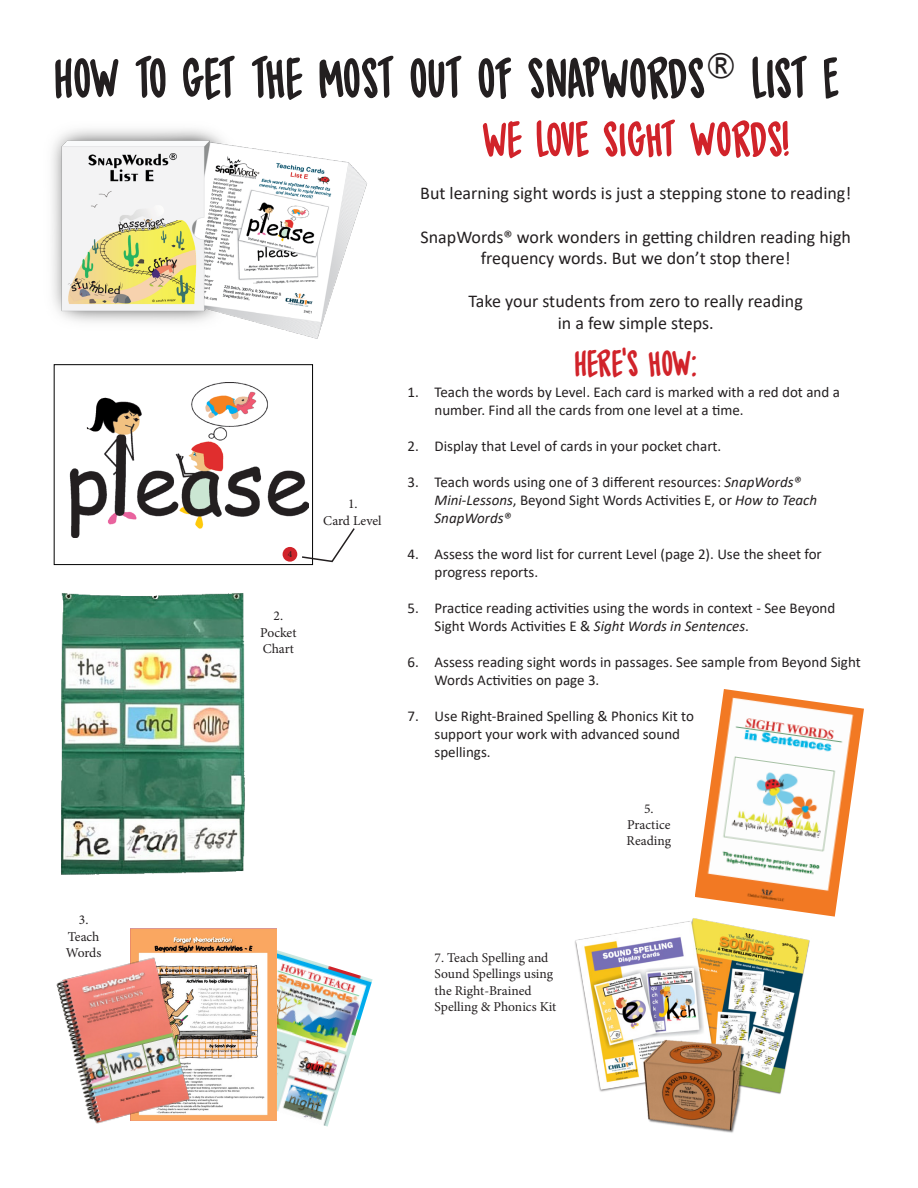
<style>
.page{position:relative;width:918px;height:1188px;background:#fff}
.page>*{position:absolute;margin:0;border:0;box-sizing:border-box;transform-origin:0 0}
.t1{font:60px "DK Spiced Pumpkin";letter-spacing:-.02em;color:#231f20}
.t2{font:52.5px "DK Spiced Pumpkin";letter-spacing:-.01em;color:#d1232a}
.t3{font:39px "DK Spiced Pumpkin";color:#d1232a}
.t4{font:18px/21.6px "Calibri";color:#231f20;text-align:center}
.t5{font:15px/18px "Calibri";color:#231f20}
.t6{font:13.5px/16.2px "Minion Pro";color:#231f20}
.t7{font:9.45px "Minion Pro";color:#231f20}
.s1{font-style:italic}
</style>
<div class="page">
<img style="left:52px;top:129px;width:315px;height:210px">
<div style="left:54px;top:365px;width:259px;height:200px;background:#fff;border:1px solid #000"></div>
<img style="left:69px;top:382px;width:239px;height:155px">
<div style="left:283px;top:547px;width:14px;height:15px;background:#d1232a;border-radius:50%"></div>
<svg style="left:300px;top:527px;width:55px;height:36px"></svg>
<img style="left:61px;top:593px;width:184px;height:282px">
<img style="left:224px;top:948px;width:149px;height:179px">
<img style="left:131px;top:929px;width:145px;height:191px">
<img style="left:56px;top:953px;width:139px;height:171px">
<img style="left:697px;top:689px;width:167px;height:228px">
<img style="left:575px;top:878px;width:259px;height:255px">
<p class="t1" style="left:54px;top:47px;width:787px">HOW TO GET THE MOST OUT OF SNAPWORDS<sup>®</sup> LIST E</p>
<p class="t6" style="left:79px;top:912px;width:11px">3.</p>
<p class="t6" style="left:66px;top:928px;width:37px">Teach<br>Words</p>
<p class="t7" style="left:288px;top:548px;width:6px">4</p>
<p class="t6" style="left:274px;top:608px;width:11px">2.</p>
<p class="t6" style="left:260px;top:624px;width:38px">Pocket<br>Chart</p>
<p class="t6" style="left:348px;top:496px;width:11px">1.</p>
<p class="t6" style="left:323px;top:512px;width:60px">Card Level</p>
<p class="t2" style="left:482px;top:112px;width:310px">WE LOVE SIGHT WORDS!</p>
<p class="t4" style="left:420px;top:182px;width:433px">But learning sight words is just a stepping stone to reading!</p>
<p class="t4" style="left:421px;top:225px;width:432px">SnapWords® work wonders in getting children reading high frequency words. But we don’t stop there!</p>
<p class="t4" style="left:469px;top:290px;width:336px">Take your students from zero to really reading</p>
<p class="t4" style="left:558px;top:312px;width:157px">in a few simple steps.</p>
<p class="t3" style="left:575px;top:343px;width:124px">HERE’S HOW:</p>
<p class="t5" style="left:435px;top:383px;width:407px;text-indent:-27px">1. Teach the words by Level. Each card is marked with a red dot and a number. Find all the cards from one level at a time.</p>
<p class="t5" style="left:408px;top:437px;width:315px">2. Display that Level of cards in your pocket chart.</p>
<p class="t5" style="left:435px;top:473px;width:384px;text-indent:-27px">3. Teach words using one of 3 different resources: <span class="s1">SnapWords®<br>Mini-Lessons</span>, Beyond Sight Words Activities E, or <span class="s1">How to Teach<br>SnapWords®</span></p>
<p class="t5" style="left:435px;top:545px;width:389px;text-indent:-27px">4. Assess the word list for current Level (page 2). Use the sheet for progress reports.</p>
<p class="t5" style="left:435px;top:599px;width:402px;text-indent:-27px">5. Practice reading activities using the words in context - See Beyond<br>Sight Words Activities E &amp; <span class="s1">Sight Words in Sentences</span>.</p>
<p class="t5" style="left:435px;top:653px;width:428px;text-indent:-27px">6. Assess reading sight words in passages. See sample from Beyond Sight<br>Words Activities on page 3.</p>
<p class="t5" style="left:435px;top:707px;width:261px;text-indent:-27px">7. Use Right-Brained Spelling &amp; Phonics Kit to support your work with advanced sound spellings.</p>
<p class="t6" style="left:644px;top:800px;width:11px">5.</p>
<p class="t6" style="left:627px;top:816px;width:46px">Practice<br>Reading</p>
<p class="t6" style="left:435px;top:950px;width:123px">7. Teach Spelling and<br>Sound Spellings using the Right-Brained<br>Spelling &amp; Phonics Kit</p>
</div>
